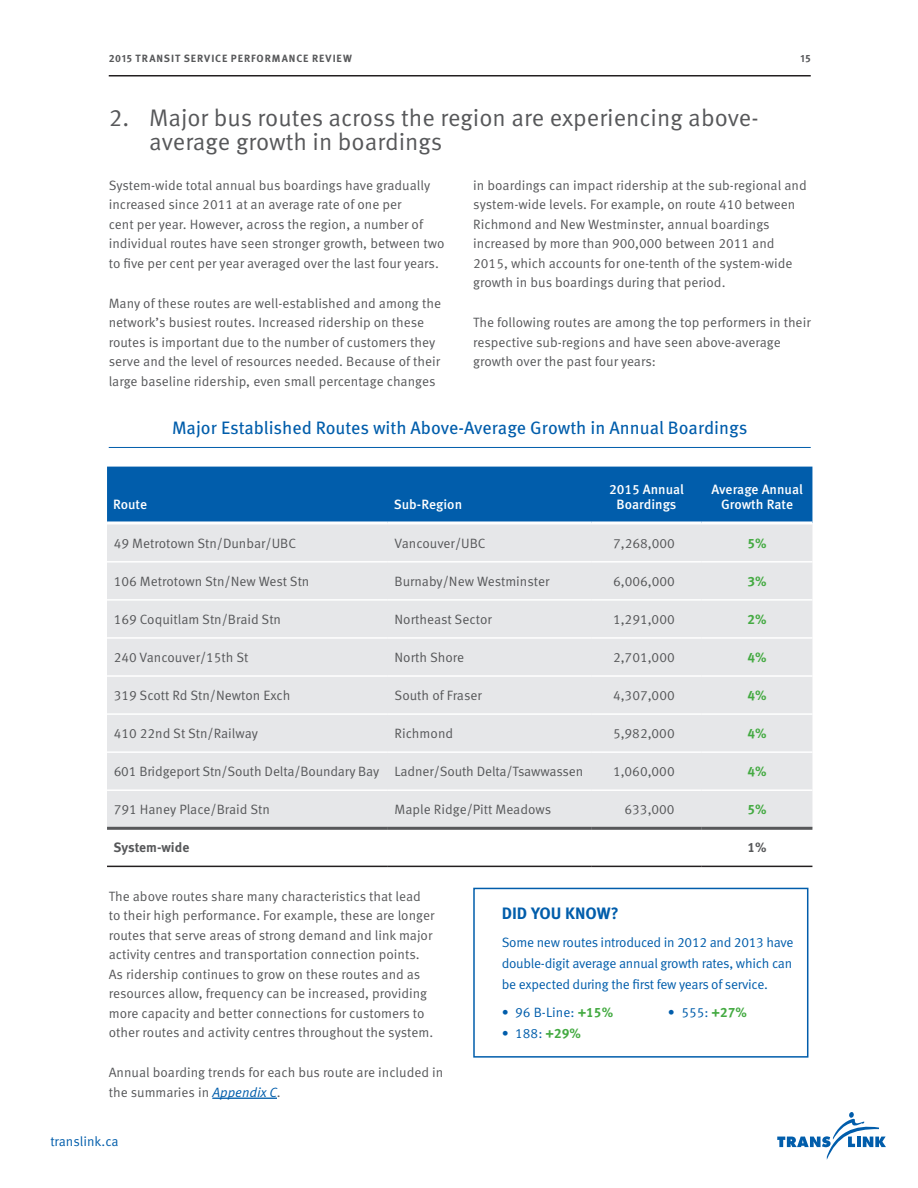
<style>
.page{position:relative;width:918px;height:1188px;background:#fff}
.page>*{position:absolute;margin:0;border:0;box-sizing:border-box;transform-origin:0 0}
.t1{font:24px/24px "Meta OT Norm";color:#57585a}
.t2{font:18px "Meta OT";letter-spacing:-.005em;color:#015dab}
.t3{font:700 16.5px "Meta OT";color:#015dab}
.t4{font:13.5px/19.5px "Meta OT Norm";color:#57585a}
.t5{font:13.5px/21px "Meta OT Norm";letter-spacing:-.02em;color:#015dab;text-align:justify}
.t6{font:500 13.5px/15px "Meta OT";color:#fff;text-align:center}
.t7{font:700 13.5px "Meta OT";color:#44aa42}
.t8{font:700 13.5px "Meta OT";letter-spacing:-.005em;color:#57585a}
.t9{font:700 10.5px "Meta OT";letter-spacing:.085em;color:#57585a}
.s1{font-family:"Meta OT Norm Ita";color:#015dab}
.s2{font-family:"Meta OT";font-weight:700;color:#44aa42}
</style>
<div class="page">
<hr style="left:109px;top:75px;width:702px;height:1px;background:#231f20">
<svg style="left:777px;top:1112px;width:109px;height:48px"></svg>
<hr style="left:857px;top:1137px;width:4px;height:10px;background:#015dab">
<hr style="left:109px;top:447px;width:702px;height:1px;background:#015dab">
<div style="left:107px;top:467px;width:705px;height:54px;background:#015dab"></div>
<div style="left:107px;top:524px;width:705px;height:303px;background:#e6e7e9"></div>
<svg style="left:107px;top:865px;width:705px;height:1px"></svg>
<hr style="left:107px;top:561px;width:281px;height:2px;background:#fff">
<hr style="left:388px;top:561px;width:203px;height:2px;background:#fff">
<hr style="left:591px;top:561px;width:111px;height:2px;background:#fff">
<hr style="left:702px;top:561px;width:110px;height:2px;background:#fff">
<hr style="left:107px;top:599px;width:281px;height:2px;background:#fff">
<hr style="left:388px;top:599px;width:203px;height:2px;background:#fff">
<hr style="left:591px;top:599px;width:111px;height:2px;background:#fff">
<hr style="left:702px;top:599px;width:110px;height:2px;background:#fff">
<hr style="left:107px;top:637px;width:281px;height:2px;background:#fff">
<hr style="left:388px;top:637px;width:203px;height:2px;background:#fff">
<hr style="left:591px;top:637px;width:111px;height:2px;background:#fff">
<hr style="left:702px;top:637px;width:110px;height:2px;background:#fff">
<hr style="left:107px;top:675px;width:281px;height:2px;background:#fff">
<hr style="left:388px;top:675px;width:203px;height:2px;background:#fff">
<hr style="left:591px;top:675px;width:111px;height:2px;background:#fff">
<hr style="left:702px;top:675px;width:110px;height:2px;background:#fff">
<hr style="left:107px;top:713px;width:281px;height:2px;background:#fff">
<hr style="left:388px;top:713px;width:203px;height:2px;background:#fff">
<hr style="left:591px;top:713px;width:111px;height:2px;background:#fff">
<hr style="left:702px;top:713px;width:110px;height:2px;background:#fff">
<hr style="left:107px;top:751px;width:281px;height:2px;background:#fff">
<hr style="left:388px;top:751px;width:203px;height:2px;background:#fff">
<hr style="left:591px;top:751px;width:111px;height:2px;background:#fff">
<hr style="left:702px;top:751px;width:110px;height:2px;background:#fff">
<hr style="left:107px;top:789px;width:281px;height:2px;background:#fff">
<hr style="left:388px;top:789px;width:203px;height:2px;background:#fff">
<hr style="left:591px;top:789px;width:111px;height:2px;background:#fff">
<hr style="left:702px;top:789px;width:110px;height:2px;background:#fff">
<hr style="left:107px;top:866px;width:281px;height:1px;background:#231f20">
<hr style="left:388px;top:866px;width:203px;height:1px;background:#231f20">
<hr style="left:591px;top:866px;width:111px;height:1px;background:#231f20">
<hr style="left:702px;top:866px;width:110px;height:1px;background:#231f20">
<hr style="left:107px;top:827px;width:281px;height:3px;background:#57585a">
<hr style="left:388px;top:827px;width:203px;height:3px;background:#57585a">
<hr style="left:591px;top:827px;width:111px;height:3px;background:#57585a">
<hr style="left:702px;top:827px;width:110px;height:3px;background:#57585a">
<hr style="left:212px;top:1098px;width:65px;height:1px;background:#015dab">
<div style="left:473px;top:888px;width:335px;height:170px;border:2px solid #015dab"></div>
<p class="t9" style="left:109px;top:52px;width:245px">2015 TRANSIT SERVICE PERFORMANCE REVIEW</p>
<p class="t9" style="left:801px;top:52px;width:12px">15</p>
<h1 class="t1" style="left:149px;top:106px;width:611px;text-indent:-40px">2. Major bus routes across the region are experiencing above&shy;average growth in boardings</h1>
<p class="t4" style="left:109px;top:176px;width:337px">System-wide total annual bus boardings have gradually increased since 2011 at an average rate of one per<br>cent per year. However, across the region, a number of individual routes have seen stronger growth, between two to five per cent per year averaged over the last four years.</p>
<p class="t4" style="left:109px;top:293px;width:334px">Many of these routes are well-established and among the network’s busiest routes. Increased ridership on these routes is important due to the number of customers they serve and the level of resources needed. Because of their large baseline ridership, even small percentage changes</p>
<p class="t4" style="left:473px;top:176px;width:335px">in boardings can impact ridership at the sub-regional and system-wide levels. For example, on route 410 between Richmond and New Westminster, annual boardings increased by more than 900,000 between 2011 and 2015, which accounts for one-tenth of the system-wide growth in bus boardings during that period.</p>
<p class="t4" style="left:473px;top:313px;width:339px">The following routes are among the top performers in their respective sub-regions and have seen above-average growth over the past four years:</p>
<h2 class="t2" style="left:172px;top:416px;width:577px">Major Established Routes with Above-Average Growth in Annual Boardings</h2>
<p class="t6" style="left:113px;top:497px;width:36px">Route</p>
<p class="t6" style="left:394px;top:497px;width:70px">Sub-Region</p>
<p class="t6" style="left:609px;top:482px;width:77px">2015 Annual<br>Boardings</p>
<p class="t6" style="left:711px;top:482px;width:93px">Average Annual<br>Growth Rate</p>
<p class="t4" style="left:114px;top:534px;width:184px">49 Metrotown Stn/Dunbar/UBC</p>
<p class="t4" style="left:395px;top:534px;width:93px">Vancouver/UBC</p>
<p class="t4" style="left:613px;top:534px;width:63px">7,268,000</p>
<p class="t7" style="left:748px;top:535px;width:21px">5%</p>
<p class="t4" style="left:114px;top:572px;width:197px">106 Metrotown Stn/New West Stn</p>
<p class="t4" style="left:395px;top:572px;width:156px">Burnaby/New Westminster</p>
<p class="t4" style="left:613px;top:572px;width:63px">6,006,000</p>
<p class="t7" style="left:748px;top:573px;width:21px">3%</p>
<p class="t4" style="left:114px;top:610px;width:169px">169 Coquitlam Stn/Braid Stn</p>
<p class="t4" style="left:395px;top:610px;width:99px">Northeast Sector</p>
<p class="t4" style="left:613px;top:610px;width:63px">1,291,000</p>
<p class="t7" style="left:747px;top:611px;width:21px">2%</p>
<p class="t4" style="left:114px;top:648px;width:136px">240 Vancouver/15th St</p>
<p class="t4" style="left:395px;top:648px;width:71px">North Shore</p>
<p class="t4" style="left:613px;top:648px;width:63px">2,701,000</p>
<p class="t7" style="left:747px;top:649px;width:21px">4%</p>
<p class="t4" style="left:114px;top:686px;width:178px">319 Scott Rd Stn/Newton Exch</p>
<p class="t4" style="left:395px;top:686px;width:89px">South of Fraser</p>
<p class="t4" style="left:613px;top:686px;width:63px">4,307,000</p>
<p class="t7" style="left:747px;top:687px;width:21px">4%</p>
<p class="t4" style="left:114px;top:724px;width:146px">410 22nd St Stn/Railway</p>
<p class="t4" style="left:395px;top:724px;width:60px">Richmond</p>
<p class="t4" style="left:613px;top:724px;width:63px">5,982,000</p>
<p class="t7" style="left:747px;top:725px;width:21px">4%</p>
<p class="t4" style="left:114px;top:762px;width:471px">601 Bridgeport Stn/South Delta/Boundary Bay Ladner/South Delta/Tsawwassen</p>
<p class="t4" style="left:613px;top:762px;width:63px">1,060,000</p>
<p class="t7" style="left:747px;top:763px;width:21px">4%</p>
<p class="t4" style="left:114px;top:800px;width:158px">791 Haney Place/Braid Stn</p>
<p class="t4" style="left:395px;top:800px;width:158px">Maple Ridge/Pitt Meadows</p>
<p class="t4" style="left:625px;top:800px;width:52px">633,000</p>
<p class="t7" style="left:747px;top:801px;width:21px">5%</p>
<p class="t8" style="left:114px;top:839px;width:77px">System-wide</p>
<p class="t8" style="left:747px;top:839px;width:21px">1%</p>
<p class="t4" style="left:109px;top:887px;width:327px">The above routes share many characteristics that lead to their high performance. For example, these are longer routes that serve areas of strong demand and link major activity centres and transportation connection points.<br>As ridership continues to grow on these routes and as resources allow, frequency can be increased, providing more capacity and better connections for customers to other routes and activity centres throughout the system.</p>
<p class="t4" style="left:109px;top:1063px;width:336px">Annual boarding trends for each bus route are included in the summaries in <span class="s1">Appendix C</span>.</p>
<p class="t3" style="left:502px;top:903px;width:118px">DID YOU KNOW?</p>
<p class="t5" style="left:502px;top:932px;width:293px">Some new routes introduced in 2012 and 2013 have double-digit average annual growth rates, which can be expected during the first few years of service.</p>
<p class="t5" style="left:502px;top:1002px;width:113px">• 96 B-Line: <span class="s2">+15%</span></p>
<p class="t5" style="left:502px;top:1023px;width:81px">• 188: <span class="s2">+29%</span></p>
<p class="t5" style="left:668px;top:1002px;width:81px">• 555: <span class="s2">+27%</span></p>
<p class="t5" style="left:50px;top:1131px;width:70px">translink.ca</p>
</div>
